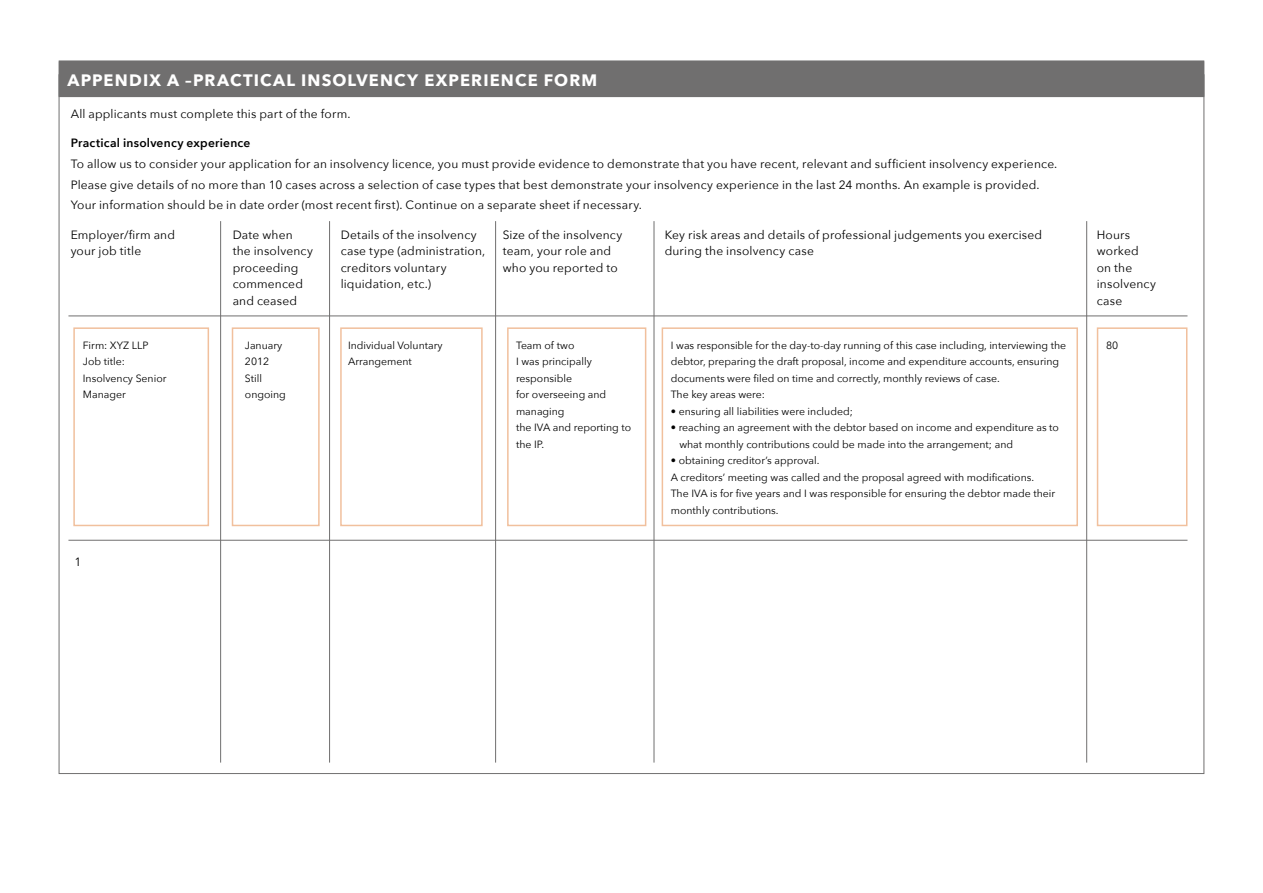
<style>
.page{position:relative;width:1263px;height:893px;background:#fff}
.page>*{position:absolute;margin:0;border:0;box-sizing:border-box;transform-origin:0 0}
.t1{font:700 16.5px "Avenir Next";letter-spacing:.07em;color:#fff}
.t2{font:12px/20.7px "Avenir Next";letter-spacing:.015em;color:#000}
.t3{font:600 12px "Avenir Next";letter-spacing:.02em;color:#000}
.t4{font:10.5px/16.5px "Avenir Next";color:#000}
</style>
<div class="page">
<div style="left:59px;top:61px;width:1145px;height:36px;background:#706f6f"></div>
<div style="left:73px;top:327px;width:136px;height:199px;border:2px solid #f1c09d"></div>
<div style="left:232px;top:327px;width:88px;height:199px;border:2px solid #f1c09d"></div>
<div style="left:1097px;top:327px;width:90px;height:199px;border:2px solid #f1c09d"></div>
<div style="left:340px;top:327px;width:143px;height:199px;border:2px solid #f1c09d"></div>
<div style="left:507px;top:327px;width:139px;height:199px;border:2px solid #f1c09d"></div>
<div style="left:662px;top:327px;width:416px;height:199px;border:2px solid #f1c09d"></div>
<hr style="left:68px;top:316px;width:1119px;height:1px;background:#706f6f">
<hr style="left:68px;top:540px;width:1119px;height:1px;background:#706f6f">
<hr style="left:329px;top:221px;width:1px;height:542px;background:#706f6f">
<hr style="left:220px;top:221px;width:1px;height:542px;background:#706f6f">
<hr style="left:495px;top:221px;width:1px;height:542px;background:#706f6f">
<hr style="left:654px;top:221px;width:1px;height:542px;background:#706f6f">
<hr style="left:1086px;top:221px;width:1px;height:542px;background:#706f6f">
<h1 class="t1" style="left:68px;top:66px;width:531px">APPENDIX A –PRACTICAL INSOLVENCY EXPERIENCE FORM</h1>
<p class="t2" style="left:71px;top:103px;width:281px">All applicants must complete this part of the form.</p>
<p class="t3" style="left:71px;top:133px;width:181px">Practical insolvency experience</p>
<p class="t2" style="left:71px;top:153px;width:988px">To allow us to consider your application for an insolvency licence, you must provide evidence to demonstrate that you have recent, relevant and sufficient insolvency experience.<br>Please give details of no more than 10 cases across a selection of case types that best demonstrate your insolvency experience in the last 24 months. An example is provided.<br>Your information should be in date order (most recent first). Continue on a separate sheet if necessary.</p>
<p class="t2" style="left:71px;top:223px;width:106px">Employer/firm and</p>
<p class="t2" style="left:233px;top:223px;width:62px">Date when</p>
<p class="t2" style="left:341px;top:223px;width:138px">Details of the insolvency</p>
<p class="t2" style="left:503px;top:223px;width:121px">Size of the insolvency</p>
<p class="t2" style="left:665px;top:223px;width:379px">Key risk areas and details of professional judgements you exercised</p>
<p class="t2" style="left:1097px;top:223px;width:35px">Hours</p>
<p class="t2" style="left:71px;top:240px;width:72px">your job title</p>
<p class="t2" style="left:233px;top:240px;width:82px">the insolvency</p>
<p class="t2" style="left:341px;top:240px;width:146px">case type (administration,</p>
<p class="t2" style="left:503px;top:240px;width:110px">team, your role and</p>
<p class="t2" style="left:665px;top:240px;width:151px">during the insolvency case</p>
<p class="t2" style="left:1097px;top:240px;width:43px">worked</p>
<p class="t2" style="left:233px;top:256px;width:67px">proceeding</p>
<p class="t2" style="left:341px;top:256px;width:107px">creditors voluntary</p>
<p class="t2" style="left:503px;top:256px;width:117px">who you reported to</p>
<p class="t2" style="left:1097px;top:256px;width:37px">on the</p>
<p class="t2" style="left:233px;top:273px;width:72px">commenced</p>
<p class="t2" style="left:341px;top:273px;width:92px">liquidation, etc.)</p>
<p class="t2" style="left:1097px;top:273px;width:61px">insolvency</p>
<p class="t2" style="left:233px;top:289px;width:66px">and ceased</p>
<p class="t2" style="left:1097px;top:289px;width:27px">case</p>
<p class="t4" style="left:83px;top:336px;width:85px">Firm: XYZ LLP<br>Job title:<br>Insolvency Senior<br>Manager</p>
<p class="t4" style="left:245px;top:336px;width:42px">January<br>2012<br>Still ongoing</p>
<p class="t4" style="left:348px;top:336px;width:96px">Individual Voluntary<br>Arrangement</p>
<p class="t4" style="left:516px;top:336px;width:117px">Team of two<br>I was principally responsible<br>for overseeing and managing<br>the IVA and reporting to the IP.</p>
<p class="t4" style="left:671px;top:336px;width:397px">I was responsible for the day-to-day running of this case including, interviewing the debtor, preparing the draft proposal, income and expenditure accounts, ensuring documents were filed on time and correctly, monthly reviews of case.<br>The key areas were:</p>
<p class="t4" style="left:1106px;top:336px;width:14px">80</p>
<p class="t4" style="left:671px;top:402px;width:184px">• ensuring all liabilities were included;</p>
<p class="t4" style="left:679px;top:419px;width:381px;text-indent:-9px">• reaching an agreement with the debtor based on income and expenditure as to what monthly contributions could be made into the arrangement; and</p>
<p class="t4" style="left:671px;top:452px;width:386px">• obtaining creditor’s approval.<br>A creditors’ meeting was called and the proposal agreed with modifications.<br>The IVA is for five years and I was responsible for ensuring the debtor made their monthly contributions.</p>
<p class="t2" style="left:74px;top:551px;width:8px">1</p>
</div>
